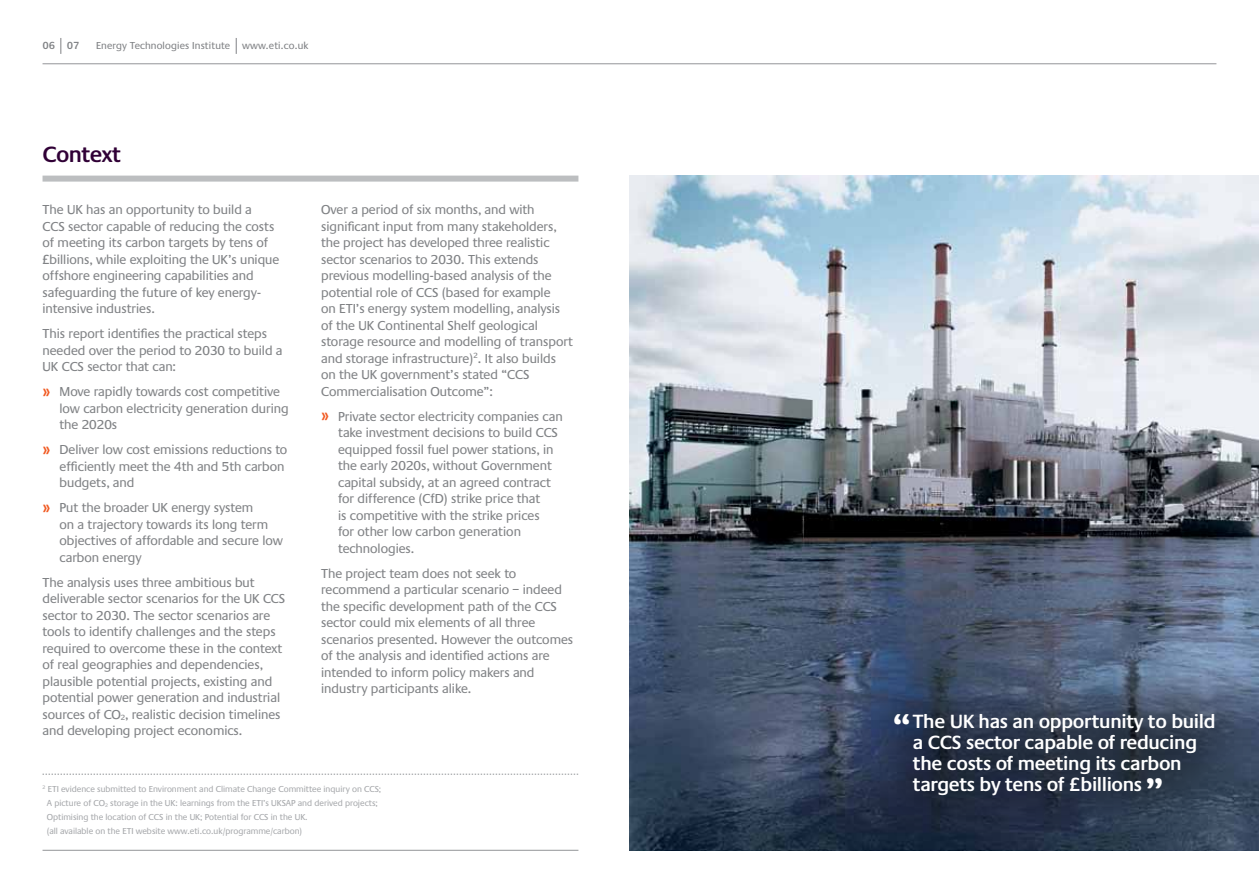
<style>
.page{position:relative;width:1259px;height:893px;background:#fff}
.page>*{position:absolute;margin:0;border:0;box-sizing:border-box;transform-origin:0 0}
.t1{font:45.6px "Praxis";color:#fff}
.t2{font:600 22.5px "Praxis LT Pro";letter-spacing:-.03em;color:#300036}
.t3{font:600 19.5px/21px "Praxis LT Pro";letter-spacing:-.02em;color:#fff}
.t4{font:13.5px/16.5px "Praxis";color:#808285}
.t5{font:10.5px "Praxis";letter-spacing:.015em;color:#808285}
.t6{font:600 10.5px "Praxis LT Pro";color:#808285}
.t7{font:9px/14.1px "Praxis";color:#a7a9ac}
.s1{font-family:"Praxis LT Pro";font-weight:600;font-size:18px;color:#f15a22}
</style>
<div class="page">
<img style="left:629px;top:176px;width:630px;height:674px">
<div style="left:43px;top:176px;width:535px;height:6px;background:#bcbec0"></div>
<hr style="left:43px;top:64px;width:1173px;height:1px;background:#939598">
<div style="left:844px;top:663px;width:415px;height:183px;background:#000;opacity:.35"></div>
<svg style="left:61px;top:38px;width:1px;height:16px"></svg>
<svg style="left:236px;top:38px;width:1px;height:16px"></svg>
<hr style="left:43px;top:850px;width:535px;height:1px;background:#939598">
<svg style="left:43px;top:774px;width:535px;height:1px"></svg>
<p class="t6" style="left:43px;top:39px;width:38px">06 07</p>
<p class="t5" style="left:96px;top:40px;width:214px">Energy Technologies Institute www.eti.co.uk</p>
<h2 class="t2" style="left:43px;top:141px;width:80px">Context</h2>
<p class="t4" style="left:43px;top:202px;width:238px">The UK has an opportunity to build a<br>CCS sector capable of reducing the costs of meeting its carbon targets by tens of £billions, while exploiting the UK’s unique offshore engineering capabilities and safeguarding the future of key energy&shy;intensive industries.</p>
<p class="t4" style="left:43px;top:326px;width:241px">This report identifies the practical steps needed over the period to 2030 to build a<br>UK CCS sector that can:</p>
<p class="t4" style="left:60px;top:384px;width:231px;text-indent:-17px"><span class="s1">»</span> Move rapidly towards cost competitive low carbon electricity generation during the 2020s</p>
<p class="t4" style="left:60px;top:442px;width:229px;text-indent:-17px"><span class="s1">»</span> Deliver low cost emissions reductions to efficiently meet the 4th and 5th carbon budgets, and</p>
<p class="t4" style="left:60px;top:500px;width:225px;text-indent:-17px"><span class="s1">»</span> Put the broader UK energy system<br>on a trajectory towards its long term objectives of affordable and secure low carbon energy</p>
<p class="t4" style="left:43px;top:574px;width:244px">The analysis uses three ambitious but deliverable sector scenarios for the UK CCS sector to 2030. The sector scenarios are tools to identify challenges and the steps required to overcome these in the context of real geographies and dependencies, plausible potential projects, existing and potential power generation and industrial sources of CO<sub>2</sub>, realistic decision timelines and developing project economics.</p>
<p class="t4" style="left:321px;top:202px;width:253px">Over a period of six months, and with significant input from many stakeholders, the project has developed three realistic sector scenarios to 2030. This extends previous modelling-based analysis of the potential role of CCS (based for example<br>on ETI’s energy system modelling, analysis of the UK Continental Shelf geological storage resource and modelling of transport and storage infrastructure)<sup>2</sup>. It also builds on the UK government’s stated “CCS Commercialisation Outcome”:</p>
<p class="t4" style="left:338px;top:408px;width:226px;text-indent:-17px"><span class="s1">»</span> Private sector electricity companies can take investment decisions to build CCS equipped fossil fuel power stations, in the early 2020s, without Government capital subsidy, at an agreed contract for difference (CfD) strike price that<br>is competitive with the strike prices<br>for other low carbon generation technologies.</p>
<p class="t4" style="left:321px;top:565px;width:253px">The project team does not seek to recommend a particular scenario – indeed the specific development path of the CCS sector could mix elements of all three scenarios presented. However the outcomes of the analysis and identified actions are intended to inform policy makers and industry participants alike.</p>
<p class="t7" style="left:47px;top:782px;width:336px;text-indent:-4px"><sup>2</sup> ETI evidence submitted to Environment and Climate Change Committee inquiry on CCS; A picture of CO<sub>2</sub> storage in the UK: learnings from the ETI’s UKSAP and derived projects; Optimising the location of CCS in the UK; Potential for CCS in the UK.<br>(all available on the ETI website www.eti.co.uk/programme/carbon)</p>
<h3 class="t3" style="left:913px;top:711px;width:304px">The UK has an opportunity to build a CCS sector capable of reducing the costs of meeting its carbon targets by tens of £billions</h3>
<h1 class="t1" style="left:892px;top:706px;width:21px">“</h1>
<h1 class="t1" style="left:1144px;top:769px;width:21px">”</h1>
</div>
